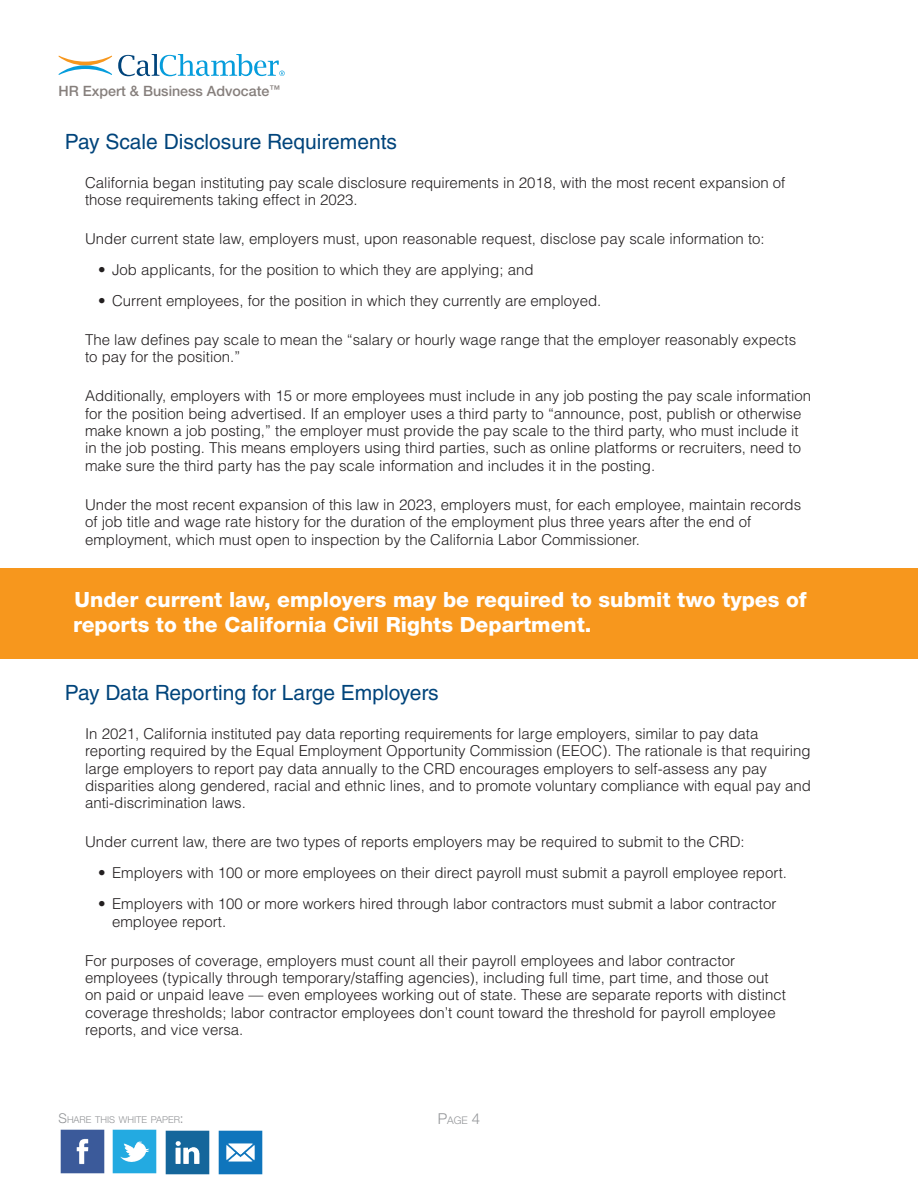
<style>
.page{position:relative;width:918px;height:1188px;background:#fff}
.page>*{position:absolute;margin:0;border:0;box-sizing:border-box;transform-origin:0 0}
.t1{font:800 21px/25.2px "Helvetica Neue LT Std";color:#fff}
.t2{font:21px "Helvetica LT Std";color:#00447b}
.t3{font:300 15px/17.4px "Helvetica LT Std";color:#231f20}
.t4{font:500 14.25px "Helvetica Neue LT Std";color:#867f7c}
.t5{font:300 10.5px "Helvetica Neue LT Std";color:#939598}
.t6{font:300 9.45px "Helvetica Neue LT Std";color:#939598}
.s1{font-size:13.5px}
.s2{font-size:15px}
</style>
<div class="page">
<svg style="left:59px;top:56px;width:53px;height:19px"></svg>
<svg style="left:118px;top:54px;width:167px;height:22px"></svg>
<img style="left:60px;top:1129px;width:45px;height:45px">
<img style="left:112px;top:1129px;width:45px;height:45px">
<img style="left:165px;top:1130px;width:45px;height:45px">
<img style="left:218px;top:1130px;width:45px;height:45px">
<div style="left:0;top:568px;width:918px;height:91px;background:#f7971d"></div>
<p class="t4" style="left:59px;top:83px;width:223px">HR Expert &amp; Business Advocate<sup>™</sup></p>
<h1 class="t2" style="left:65px;top:129px;width:334px">Pay Scale Disclosure Requirements</h1>
<p class="t3" style="left:85px;top:173px;width:702px">California began instituting pay scale disclosure requirements in 2018, with the most recent expansion of those requirements taking effect in 2023.</p>
<p class="t3" style="left:85px;top:230px;width:681px">Under current state law, employers must, upon reasonable request, disclose pay scale information to:</p>
<p class="t3" style="left:98px;top:261px;width:437px">• Job applicants, for the position to which they are applying; and</p>
<p class="t3" style="left:98px;top:292px;width:505px">• Current employees, for the position in which they currently are employed.</p>
<p class="t3" style="left:85px;top:331px;width:713px">The law defines pay scale to mean the “salary or hourly wage range that the employer reasonably expects to pay for the position.”</p>
<p class="t3" style="left:85px;top:387px;width:727px">Additionally, employers with 15 or more employees must include in any job posting the pay scale information for the position being advertised. If an employer uses a third party to “announce, post, publish or otherwise make known a job posting,” the employer must provide the pay scale to the third party, who must include it in the job posting. This means employers using third parties, such as online platforms or recruiters, need to make sure the third party has the pay scale information and includes it in the posting.</p>
<p class="t3" style="left:85px;top:496px;width:718px">Under the most recent expansion of this law in 2023, employers must, for each employee, maintain records of job title and wage rate history for the duration of the employment plus three years after the end of employment, which must open to inspection by the California Labor Commissioner.</p>
<h1 class="t1" style="left:73px;top:587px;width:735px">Under current law, employers may be required to submit two types of reports to the California Civil Rights Department.</h1>
<h1 class="t2" style="left:65px;top:680px;width:375px">Pay Data Reporting for Large Employers</h1>
<p class="t3" style="left:85px;top:725px;width:727px">In 2021, California instituted pay data reporting requirements for large employers, similar to pay data reporting required by the Equal Employment Opportunity Commission (EEOC). The rationale is that requiring large employers to report pay data annually to the CRD encourages employers to self-assess any pay disparities along gendered, racial and ethnic lines, and to promote voluntary compliance with equal pay and anti-discrimination laws.</p>
<p class="t3" style="left:85px;top:833px;width:661px">Under current law, there are two types of reports employers may be required to submit to the CRD:</p>
<p class="t3" style="left:98px;top:864px;width:690px">• Employers with 100 or more employees on their direct payroll must submit a payroll employee report.</p>
<p class="t3" style="left:112px;top:895px;width:666px;text-indent:-14px">• Employers with 100 or more workers hired through labor contractors must submit a labor contractor employee report.</p>
<p class="t3" style="left:85px;top:951px;width:702px">For purposes of coverage, employers must count all their payroll employees and labor contractor employees (typically through temporary/staffing agencies), including full time, part time, and those out on paid or unpaid leave — even employees working out of state. These are separate reports with distinct coverage thresholds; labor contractor employees don’t count toward the threshold for payroll employee reports, and vice versa.</p>
<p class="t6" style="left:58px;top:1114px;width:127px"><span class="s1">S</span>HARE THIS WHITE PAPER<span class="s1">:</span></p>
<p class="t5" style="left:438px;top:1114px;width:44px"><span class="s2">P</span>AGE <span class="s2">4</span></p>
</div>
